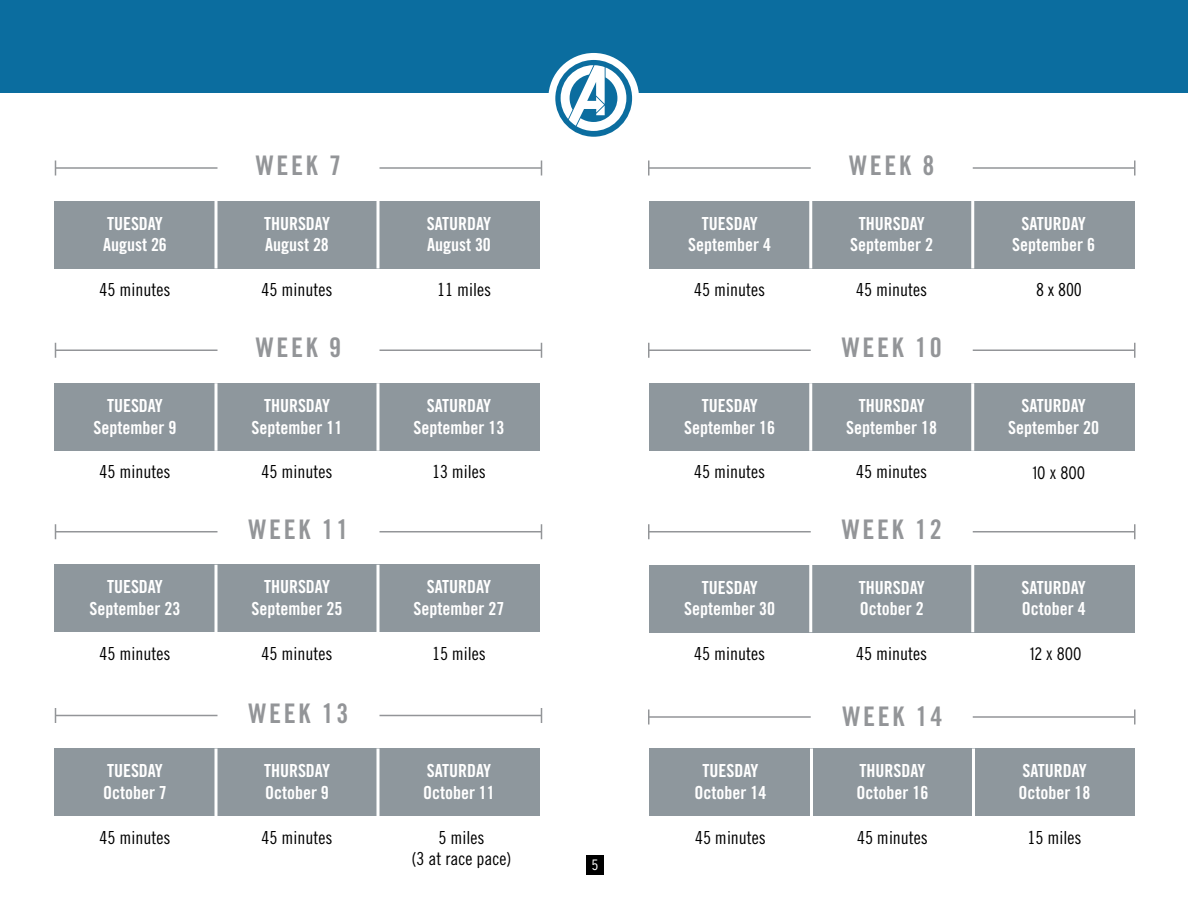
<style>
.page{position:relative;width:1188px;height:918px;background:#fff}
.page>*{position:absolute;margin:0;border:0;box-sizing:border-box;transform-origin:0 0}
.t1{font:27px "Trade Gothic Bold Cond Twenty";letter-spacing:.1em;color:#939598}
.t2{font:18px/21.6px "Trade Gothic Bold Cond Twenty";color:#fff;text-align:center}
.t3{font:18px/21.6px "Trade Gothic Cond Eighteen";color:#000;text-align:center}
.t4{font:300 condensed 18px "Interstate";color:#000}
.t5{font:300 condensed 15px "Interstate";color:#fff}
</style>
<div class="page">
<div style="left:586px;top:855px;width:18px;height:19px;background:#000"></div>
<div style="left:54px;top:383px;width:486px;height:68px;background:#8e979d"></div>
<svg style="left:214px;top:383px;width:4px;height:68px"></svg>
<svg style="left:376px;top:383px;width:4px;height:68px"></svg>
<hr style="left:56px;top:350px;width:162px;height:1px;background:#939598">
<hr style="left:380px;top:350px;width:162px;height:1px;background:#939598">
<svg style="left:55px;top:343px;width:1px;height:15px"></svg>
<svg style="left:541px;top:343px;width:1px;height:15px"></svg>
<div style="left:649px;top:383px;width:486px;height:68px;background:#8e979d"></div>
<hr style="left:809px;top:383px;width:3px;height:68px;background:#fff">
<hr style="left:971px;top:383px;width:3px;height:68px;background:#fff">
<hr style="left:649px;top:350px;width:162px;height:1px;background:#939598">
<hr style="left:973px;top:350px;width:162px;height:1px;background:#939598">
<svg style="left:648px;top:343px;width:2px;height:15px"></svg>
<svg style="left:1134px;top:343px;width:2px;height:15px"></svg>
<div style="left:54px;top:565px;width:486px;height:67px;background:#8e979d"></div>
<svg style="left:214px;top:565px;width:4px;height:67px"></svg>
<svg style="left:376px;top:565px;width:4px;height:67px"></svg>
<hr style="left:56px;top:531px;width:162px;height:1px;background:#939598">
<hr style="left:380px;top:531px;width:162px;height:1px;background:#939598">
<svg style="left:55px;top:524px;width:1px;height:15px"></svg>
<svg style="left:541px;top:524px;width:1px;height:15px"></svg>
<div style="left:649px;top:565px;width:486px;height:67px;background:#8e979d"></div>
<hr style="left:809px;top:565px;width:3px;height:67px;background:#fff">
<hr style="left:971px;top:565px;width:3px;height:67px;background:#fff">
<hr style="left:649px;top:531px;width:162px;height:1px;background:#939598">
<hr style="left:973px;top:531px;width:162px;height:1px;background:#939598">
<svg style="left:648px;top:524px;width:2px;height:15px"></svg>
<svg style="left:1134px;top:524px;width:2px;height:15px"></svg>
<div style="left:649px;top:201px;width:486px;height:68px;background:#8e979d"></div>
<hr style="left:809px;top:201px;width:3px;height:68px;background:#fff">
<hr style="left:971px;top:201px;width:3px;height:68px;background:#fff">
<hr style="left:649px;top:167px;width:162px;height:2px;background:#939598">
<hr style="left:973px;top:167px;width:162px;height:2px;background:#939598">
<svg style="left:648px;top:161px;width:2px;height:15px"></svg>
<svg style="left:1134px;top:161px;width:2px;height:15px"></svg>
<div style="left:54px;top:201px;width:486px;height:68px;background:#8e979d"></div>
<svg style="left:214px;top:201px;width:4px;height:68px"></svg>
<svg style="left:376px;top:201px;width:4px;height:68px"></svg>
<hr style="left:56px;top:167px;width:162px;height:2px;background:#939598">
<hr style="left:380px;top:167px;width:162px;height:2px;background:#939598">
<svg style="left:55px;top:161px;width:1px;height:15px"></svg>
<svg style="left:541px;top:161px;width:1px;height:15px"></svg>
<div style="left:650px;top:748px;width:486px;height:68px;background:#8e979d"></div>
<hr style="left:810px;top:748px;width:3px;height:68px;background:#fff">
<hr style="left:972px;top:748px;width:3px;height:68px;background:#fff">
<hr style="left:649px;top:716px;width:162px;height:2px;background:#939598">
<hr style="left:973px;top:716px;width:162px;height:2px;background:#939598">
<svg style="left:648px;top:710px;width:1px;height:14px"></svg>
<svg style="left:1134px;top:710px;width:2px;height:14px"></svg>
<div style="left:54px;top:748px;width:486px;height:68px;background:#8e979d"></div>
<svg style="left:214px;top:748px;width:4px;height:68px"></svg>
<svg style="left:376px;top:748px;width:4px;height:68px"></svg>
<hr style="left:56px;top:715px;width:162px;height:1px;background:#939598">
<hr style="left:380px;top:715px;width:162px;height:1px;background:#939598">
<svg style="left:55px;top:708px;width:1px;height:15px"></svg>
<svg style="left:541px;top:708px;width:1px;height:15px"></svg>
<div style="left:0;top:0;width:1188px;height:93px;background:#0b6d9f"></div>
<svg style="left:548px;top:53px;width:91px;height:84px"></svg>
<h1 class="t1" style="left:256px;top:149px;width:87px">WEEK 7</h1>
<h1 class="t1" style="left:849px;top:149px;width:87px">WEEK 8</h1>
<p class="t2" style="left:103px;top:212px;width:65px;text-align:left">TUESDAY<br>August 26</p>
<p class="t2" style="left:264px;top:212px;width:67px;text-align:left">THURSDAY<br>August 28</p>
<p class="t2" style="left:427px;top:212px;width:66px;text-align:left">SATURDAY<br>August 30</p>
<p class="t2" style="left:688px;top:212px;width:84px">TUESDAY<br>September 4</p>
<p class="t2" style="left:850px;top:212px;width:84px">THURSDAY<br>September 2</p>
<p class="t2" style="left:1012px;top:212px;width:84px">SATURDAY<br>September 6</p>
<p class="t3" style="left:100px;top:279px;width:72px">45 minutes</p>
<p class="t3" style="left:262px;top:279px;width:72px">45 minutes</p>
<p class="t3" style="left:437px;top:279px;width:55px">11 miles</p>
<p class="t3" style="left:694px;top:279px;width:72px">45 minutes</p>
<p class="t3" style="left:856px;top:279px;width:72px">45 minutes</p>
<p class="t3" style="left:1036px;top:279px;width:47px">8 x 800</p>
<h1 class="t1" style="left:256px;top:331px;width:87px">WEEK 9</h1>
<h1 class="t1" style="left:842px;top:331px;width:102px">WEEK 10</h1>
<p class="t2" style="left:94px;top:395px;width:84px">TUESDAY<br>September 9</p>
<p class="t2" style="left:252px;top:395px;width:92px">THURSDAY<br>September 11</p>
<p class="t2" style="left:414px;top:395px;width:92px">SATURDAY<br>September 13</p>
<p class="t2" style="left:684px;top:395px;width:92px">TUESDAY<br>September 16</p>
<p class="t2" style="left:846px;top:395px;width:92px">THURSDAY<br>September 18</p>
<p class="t2" style="left:1008px;top:395px;width:92px">SATURDAY<br>September 20</p>
<p class="t3" style="left:100px;top:461px;width:72px">45 minutes</p>
<p class="t3" style="left:262px;top:461px;width:72px">45 minutes</p>
<p class="t3" style="left:432px;top:461px;width:55px">13 miles</p>
<p class="t3" style="left:694px;top:461px;width:72px">45 minutes</p>
<p class="t3" style="left:856px;top:461px;width:72px">45 minutes</p>
<p class="t4" style="left:1033px;top:462px;width:54px">10 x 800</p>
<h1 class="t1" style="left:248px;top:513px;width:102px">WEEK 11</h1>
<h1 class="t1" style="left:842px;top:513px;width:102px">WEEK 12</h1>
<p class="t2" style="left:90px;top:576px;width:92px">TUESDAY<br>September 23</p>
<p class="t2" style="left:252px;top:576px;width:92px">THURSDAY<br>September 25</p>
<p class="t2" style="left:414px;top:576px;width:92px">SATURDAY<br>September 27</p>
<p class="t2" style="left:684px;top:576px;width:92px">TUESDAY<br>September 30</p>
<p class="t2" style="left:859px;top:576px;width:67px;text-align:left">THURSDAY<br>October 2</p>
<p class="t2" style="left:1022px;top:576px;width:66px;text-align:left">SATURDAY<br>October 4</p>
<p class="t3" style="left:100px;top:642px;width:72px">45 minutes</p>
<p class="t3" style="left:262px;top:642px;width:72px">45 minutes</p>
<p class="t3" style="left:432px;top:642px;width:55px">15 miles</p>
<p class="t3" style="left:694px;top:642px;width:72px">45 minutes</p>
<p class="t3" style="left:856px;top:642px;width:72px">45 minutes</p>
<p class="t4" style="left:1030px;top:644px;width:53px">12 x 800</p>
<h1 class="t1" style="left:248px;top:697px;width:102px">WEEK 13</h1>
<h1 class="t1" style="left:842px;top:700px;width:102px">WEEK 14</h1>
<p class="t2" style="left:103px;top:760px;width:65px;text-align:left">TUESDAY<br>October 7</p>
<p class="t2" style="left:264px;top:760px;width:67px;text-align:left">THURSDAY<br>October 9</p>
<p class="t2" style="left:423px;top:760px;width:73px;text-align:left">SATURDAY<br>October 11</p>
<p class="t2" style="left:695px;top:760px;width:73px">TUESDAY<br>October 14</p>
<p class="t2" style="left:857px;top:760px;width:73px;text-align:left">THURSDAY<br>October 16</p>
<p class="t2" style="left:1019px;top:760px;width:73px;text-align:left">SATURDAY<br>October 18</p>
<p class="t3" style="left:100px;top:826px;width:72px">45 minutes</p>
<p class="t3" style="left:262px;top:826px;width:72px">45 minutes</p>
<p class="t3" style="left:411px;top:826px;width:101px">5 miles<br>(3 at race pace)</p>
<p class="t5" style="left:592px;top:857px;width:8px">5</p>
<p class="t3" style="left:695px;top:826px;width:72px">45 minutes</p>
<p class="t3" style="left:857px;top:826px;width:72px">45 minutes</p>
<p class="t3" style="left:1028px;top:826px;width:55px">15 miles</p>
</div>
